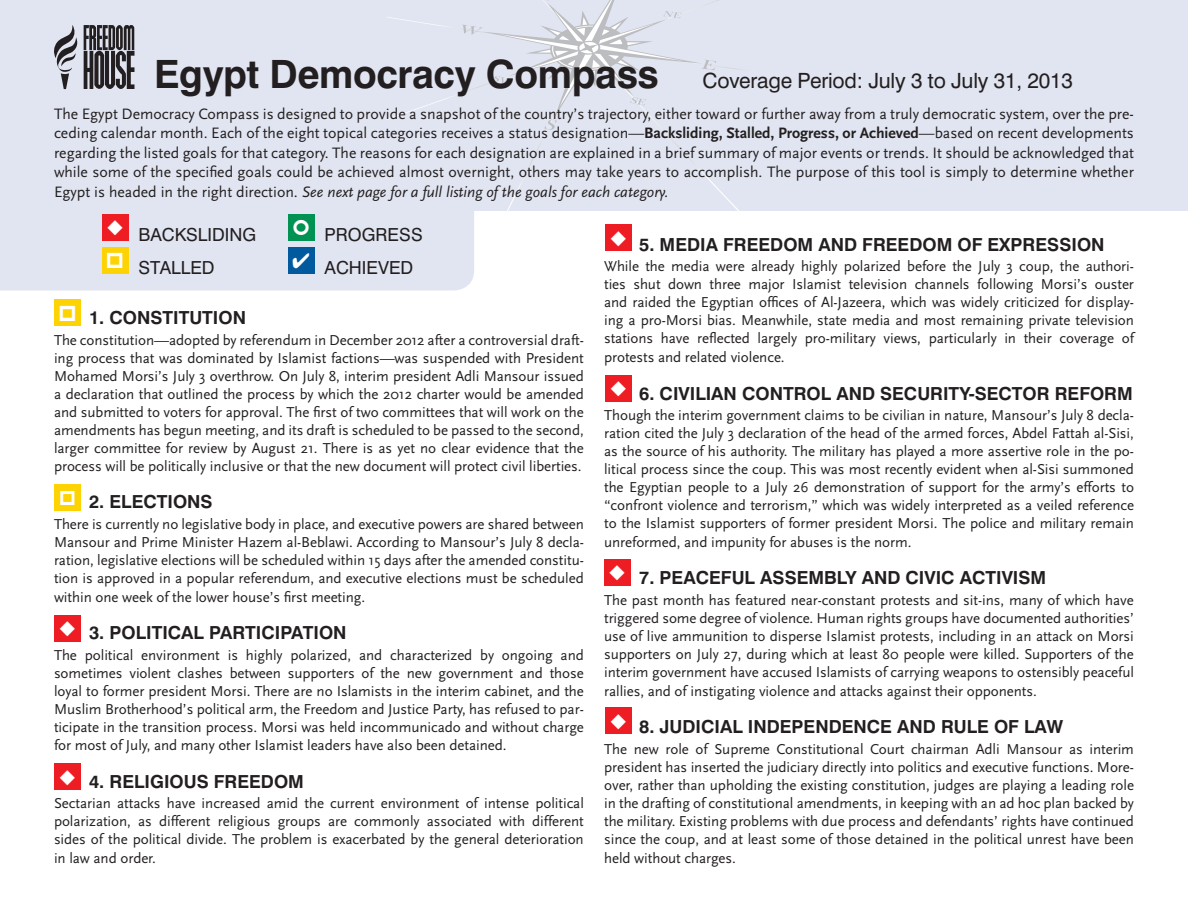
<style>
.page{position:relative;width:1188px;height:918px;background:#fff}
.page>*{position:absolute;margin:0;border:0;box-sizing:border-box;transform-origin:0 0}
.t1{font:21px "Swiss 721 BT";letter-spacing:-.01em;color:#231f20}
.t2{font:700 18px "Swiss 721 BT";color:#231f20}
.t3{font:18px/33px "Swiss 721 BT";color:#231f20;text-align:center}
.t4{font:15.75px/19.5px "Scala Sans";color:#231f20;text-align:justify}
.t5{font:15px/18.1px "Scala Sans";letter-spacing:-.005em;color:#231f20;text-align:justify}
.s1{font-weight:700;font-size:39px}
.s2{font-weight:700}
.s3{font-style:italic}
</style>
<div class="page">
<div style="left:0;top:0;width:1188px;height:211px;background:#e1e5f1"></div>
<svg style="left:387px;top:0;width:355px;height:211px"></svg>
<svg style="left:462px;top:0;width:254px;height:130px"></svg>
<div style="left:54px;top:763px;width:27px;height:27px;background:#ee1d23"></div>
<div style="left:54px;top:484px;width:27px;height:27px;background:#fed304"></div>
<svg style="left:54px;top:25px;width:24px;height:64px"></svg>
<svg style="left:84px;top:25px;width:50px;height:64px"></svg>
<div style="left:54px;top:615px;width:27px;height:27px;background:#ee1d23"></div>
<div style="left:54px;top:299px;width:27px;height:27px;background:#fed304"></div>
<div style="left:605px;top:707px;width:27px;height:27px;background:#ee1d23"></div>
<div style="left:604px;top:559px;width:27px;height:27px;background:#ee1d23"></div>
<div style="left:605px;top:375px;width:27px;height:27px;background:#ee1d23"></div>
<div style="left:605px;top:224px;width:27px;height:27px;background:#ee1d23"></div>
<svg style="left:0;top:204px;width:474px;height:87px;background:#d9dde4"></svg>
<h1 class="t1" style="left:154px;top:68px;width:920px"><span class="s1">EGYPT DEMOCRACY COMPASS</span> COVERAGE PERIOD: JULY 3 TO JULY 31, 2013</h1>
<p class="t4" style="left:54px;top:104px;width:1082px">The Egypt Democracy Compass is designed to provide a snapshot of the country’s trajectory, either toward or further away from a truly democratic system, over the pre&shy;ceding calendar month. Each of the eight topical categories receives a status designation—<span class="s2">Backsliding, Stalled, Progress, or Achieved</span>—based on recent developments regarding the listed goals for that category. The reasons for each designation are explained in a brief summary of major events or trends. It should be acknowledged that while some of the specified goals could be achieved almost overnight, others may take years to accomplish. The purpose of this tool is simply to determine whether Egypt is headed in the right direction. <span class="s3">See next page for a full listing of the goals for each category.</span></p>
<p class="t3" style="left:107px;top:218px;width:151px"><sup>◆</sup> BACKSLIDING<br>STALLED</p>
<p class="t3" style="left:325px;top:218px;width:99px">PROGRESS</p>
<p class="t3" style="left:292px;top:251px;width:123px"><sup>✔</sup> ACHIEVED</p>
<p class="t2" style="left:89px;top:307px;width:156px">1. CONSTITUTION</p>
<p class="t5" style="left:54px;top:331px;width:531px">The constitution—adopted by referendum in December 2012 after a controversial draft&shy;ing process that was dominated by Islamist factions—was suspended with President Mohamed Morsi’s July 3 overthrow. On July 8, interim president Adli Mansour issued a declaration that outlined the process by which the 2012 charter would be amended and submitted to voters for approval. The first of two committees that will work on the amendments has begun meeting, and its draft is scheduled to be passed to the second, larger committee for review by August 21. There is as yet no clear evidence that the process will be politically inclusive or that the new document will protect civil liberties.</p>
<p class="t2" style="left:89px;top:491px;width:125px">2. ELECTIONS</p>
<p class="t5" style="left:54px;top:515px;width:531px">There is currently no legislative body in place, and executive powers are shared between Mansour and Prime Minister Hazem al-Beblawi. According to Mansour’s July 8 decla&shy;ration, legislative elections will be scheduled within 15 days after the amended constitu&shy;tion is approved in a popular referendum, and executive elections must be scheduled within one week of the lower house’s first meeting.</p>
<p class="t2" style="left:89px;top:622px;width:259px">3. POLITICAL PARTIC IPATION</p>
<p class="t5" style="left:54px;top:646px;width:531px">The political environment is highly polarized, and characterized by ongoing and sometimes violent clashes between supporters of the new government and those loyal to former president Morsi. There are no Islamists in the interim cabinet, and the Muslim Brotherhood’s political arm, the Freedom and Justice Party, has refused to par&shy;ticipate in the transition process. Morsi was held incommunicado and without charge for most of July, and many other Islamist leaders have also been detained.</p>
<p class="t2" style="left:89px;top:770px;width:161px">4. RELIGIOUS FREED</p>
<p class="t2" style="left:274px;top:770px;width:31px">OM</p>
<p class="t5" style="left:54px;top:795px;width:531px">Sectarian attacks have increased amid the current environment of intense political polarization, as different religious groups are commonly associated with different sides of the political divide. The problem is exacerbated by the general deterioration in law and order.</p>
<p class="t2" style="left:639px;top:233px;width:35px">5. MED</p>
<p class="t2" style="left:700px;top:233px;width:60px">IA FREED</p>
<p class="t2" style="left:783px;top:233px;width:116px">OM AND FREED</p>
<p class="t2" style="left:922px;top:233px;width:184px">OM OF EXPRESSION</p>
<p class="t5" style="left:604px;top:258px;width:531px">While the media were already highly polarized before the July 3 coup, the authori&shy;ties shut down three major Islamist television channels following Morsi’s ouster and raided the Egyptian offices of Al-Jazeera, which was widely criticized for display&shy;ing a pro-Morsi bias. Meanwhile, state media and most remaining private television stations have reflected largely pro-military views, particularly in their coverage of protests and related violence.</p>
<p class="t2" style="left:639px;top:382px;width:254px">6. CIVILIAN CONTROL AND SEC</p>
<p class="t2" style="left:917px;top:382px;width:71px">URITY-SEC</p>
<p class="t2" style="left:1012px;top:382px;width:56px">TOR REF</p>
<p class="t2" style="left:1090px;top:382px;width:44px">ORM</p>
<p class="t5" style="left:604px;top:407px;width:531px">Though the interim government claims to be civilian in nature, Mansour’s July 8 decla&shy;ration cited the July 3 declaration of the head of the armed forces, Abdel Fattah al-Sisi, as the source of his authority. The military has played a more assertive role in the po&shy;litical process since the coup. This was most recently evident when al-Sisi summoned the Egyptian people to a July 26 demonstration of support for the army’s efforts to “confront violence and terrorism,” which was widely interpreted as a veiled reference to the Islamist supporters of former president Morsi. The police and military remain unreformed, and impunity for abuses is the norm.</p>
<p class="t2" style="left:639px;top:567px;width:70px">7. PEACEF</p>
<p class="t2" style="left:732px;top:567px;width:316px">UL ASSEMBLY AND CIVIC ACTIVISM</p>
<p class="t5" style="left:604px;top:591px;width:531px">The past month has featured near-constant protests and sit-ins, many of which have triggered some degree of violence. Human rights groups have documented authorities’ use of live ammunition to disperse Islamist protests, including in an attack on Morsi supporters on July 27, during which at least 80 people were killed. Supporters of the interim government have accused Islamists of carrying weapons to ostensibly peaceful rallies, and of instigating violence and attacks against their opponents.</p>
<p class="t2" style="left:639px;top:716px;width:141px">8. JUDICIAL I NDEPE</p>
<p class="t2" style="left:815px;top:716px;width:250px">NDENCE AND RULE OF LAW</p>
<p class="t5" style="left:604px;top:740px;width:531px">The new role of Supreme Constitutional Court chairman Adli Mansour as interim president has inserted the judiciary directly into politics and executive functions. More&shy;over, rather than upholding the existing constitution, judges are playing a leading role in the drafting of constitutional amendments, in keeping with an ad hoc plan backed by the military. Existing problems with due process and defendants’ rights have continued since the coup, and at least some of those detained in the political unrest have been held without charges.</p>
</div>
